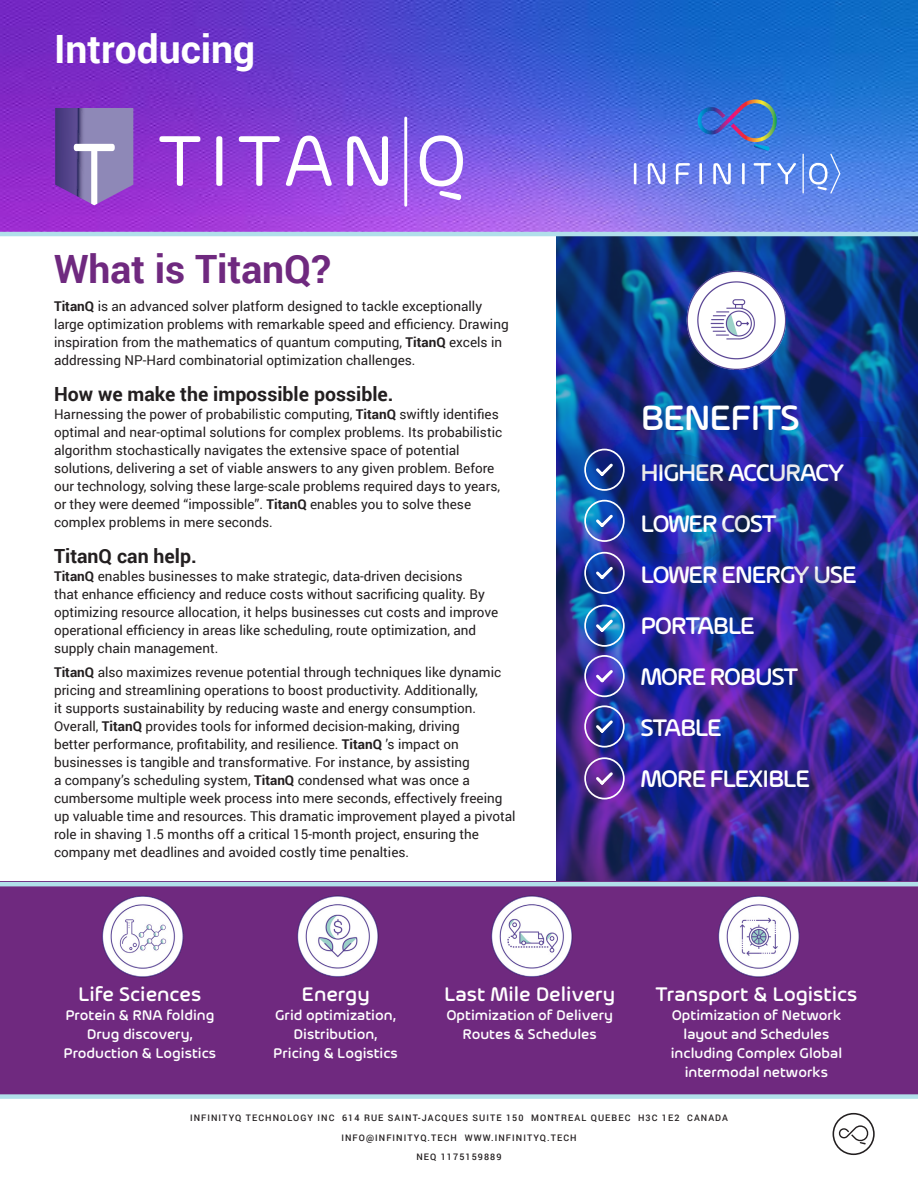
<style>
.page{position:relative;width:918px;height:1188px;background:#fff}
.page>*{position:absolute;margin:0;border:0;box-sizing:border-box;transform-origin:0 0}
.t1{font:700 39px "Roboto";color:#6f297f}
.t2{font:700 39px "Roboto";color:#fff}
.t3{font:500 37.5px "Arlon";letter-spacing:-.04em;color:#fff}
.t4{font:500 25.5px/51px "Arlon";letter-spacing:-.06em;color:#fff}
.t5{font:500 21px "Arlon";color:#fff}
.t6{font:700 19.5px "Roboto";color:#231f20}
.t7{font:500 15px/19.2px "Arlon";color:#fff;text-align:center}
.t8{font:13.5px/18px "Roboto";color:#231f20}
.t9{font:500 9px "Roboto";letter-spacing:.12em;color:#231f20}
.s1{font-weight:700}
</style>
<div class="page">
<img style="left:556px;top:236px;width:362px;height:646px">
<div style="left:0;top:882px;width:918px;height:214px;background:#6f297f"></div>
<img style="left:0;top:0;width:918px;height:232px">
<svg style="left:838px;top:1125px;width:31px;height:20px"></svg>
<div style="left:833px;top:1113px;width:42px;height:42px;border:2px solid #231f20;border-radius:50%"></div>
<hr style="left:634px;top:163px;width:2px;height:21px;background:#fff">
<svg style="left:648px;top:163px;width:17px;height:21px"></svg>
<svg style="left:676px;top:163px;width:14px;height:21px"></svg>
<hr style="left:699px;top:163px;width:3px;height:21px;background:#fff">
<svg style="left:713px;top:163px;width:18px;height:21px"></svg>
<hr style="left:742px;top:163px;width:3px;height:21px;background:#fff">
<svg style="left:754px;top:163px;width:17px;height:21px"></svg>
<svg style="left:777px;top:163px;width:19px;height:21px"></svg>
<hr style="left:803px;top:154px;width:1px;height:40px;background:#fff">
<svg style="left:809px;top:154px;width:31px;height:40px"></svg>
<svg style="left:696px;top:99px;width:83px;height:52px;background:#4572c9"></svg>
<svg style="left:159px;top:136px;width:41px;height:50px"></svg>
<div style="left:216px;top:136px;width:6px;height:50px;background:#fff;border-radius:3px"></div>
<svg style="left:239px;top:136px;width:41px;height:50px"></svg>
<svg style="left:286px;top:136px;width:46px;height:50px"></svg>
<svg style="left:347px;top:136px;width:41px;height:50px"></svg>
<svg style="left:420px;top:135px;width:43px;height:65px"></svg>
<hr style="left:404px;top:117px;width:3px;height:90px;background:#fff">
<svg style="left:55px;top:108px;width:78px;height:97px;background:#8674b0"></svg>
<svg style="left:856px;top:612px;width:62px;height:28px;background:#33238c"></svg>
<img style="left:615px;top:421px;width:303px;height:182px">
<img style="left:94px;top:886px;width:93px;height:92px">
<img style="left:289px;top:886px;width:93px;height:92px">
<img style="left:483px;top:886px;width:93px;height:92px">
<img style="left:710px;top:886px;width:93px;height:92px">
<img style="left:681px;top:268px;width:105px;height:108px">
<svg style="left:584px;top:449px;width:41px;height:42px;background:#32509a"></svg>
<svg style="left:584px;top:500px;width:41px;height:42px;background:#3f70c1"></svg>
<svg style="left:584px;top:552px;width:41px;height:42px;background:#3d52a7"></svg>
<svg style="left:584px;top:605px;width:41px;height:42px;background:#3c76be"></svg>
<svg style="left:584px;top:655px;width:41px;height:42px;background:#6951c2"></svg>
<svg style="left:584px;top:705px;width:41px;height:43px;background:#4b4ea6"></svg>
<svg style="left:584px;top:757px;width:41px;height:43px;background:#6f48a1"></svg>
<hr style="left:0;top:232px;width:918px;height:4px;background:#b1dfea">
<hr style="left:0;top:882px;width:918px;height:4px;background:#b1dfea">
<div style="left:0;top:1094px;width:918px;height:5px;background:#b1dfea"></div>
<p class="t2" style="left:54px;top:21px;width:203px">Introducing</p>
<p class="t1" style="left:54px;top:242px;width:279px">What is TitanQ?</p>
<p class="t8" style="left:54px;top:297px;width:456px"><span class="s1">TitanQ</span> is an advanced solver platform designed to tackle exceptionally large optimization problems with remarkable speed and efficiency. Drawing inspiration from the mathematics of quantum computing, <span class="s1">TitanQ</span> excels in addressing NP-Hard combinatorial optimization challenges.</p>
<p class="t6" style="left:54px;top:381px;width:341px">How we make the impossible possible.</p>
<p class="t8" style="left:54px;top:405px;width:450px">Harnessing the power of probabilistic computing, <span class="s1">TitanQ</span> swiftly identifies optimal and near-optimal solutions for complex problems. Its probabilistic algorithm stochastically navigates the extensive space of potential solutions, delivering a set of viable answers to any given problem. Before our technology, solving these large-scale problems required days to years, or they were deemed “impossible”. <span class="s1">TitanQ</span> enables you to solve these complex problems in mere seconds.</p>
<p class="t6" style="left:54px;top:543px;width:144px">TitanQ can help.</p>
<p class="t8" style="left:54px;top:567px;width:446px"><span class="s1">TitanQ</span> enables businesses to make strategic, data-driven decisions<br>that enhance efficiency and reduce costs without sacrificing quality. By optimizing resource allocation, it helps businesses cut costs and improve operational efficiency in areas like scheduling, route optimization, and supply chain management.</p>
<p class="t8" style="left:54px;top:663px;width:463px"><span class="s1">TitanQ</span> also maximizes revenue potential through techniques like dynamic pricing and streamlining operations to boost productivity. Additionally,<br>it supports sustainability by reducing waste and energy consumption.<br>Overall, <span class="s1">TitanQ</span> provides tools for informed decision-making, driving<br>better performance, profitability, and resilience. <span class="s1">TitanQ</span> ’s impact on businesses is tangible and transformative. For instance, by assisting<br>a company’s scheduling system, <span class="s1">TitanQ</span> condensed what was once a cumbersome multiple week process into mere seconds, effectively freeing up valuable time and resources. This dramatic improvement played a pivotal role in shaving 1.5 months off a critical 15-month project, ensuring the company met deadlines and avoided costly time penalties.</p>
<p class="t3" style="left:640px;top:391px;width:161px">BENEFITS</p>
<p class="t4" style="left:640px;top:445px;width:206px">HIGHER ACCURACY</p>
<p class="t4" style="left:640px;top:496px;width:138px">LOWER COST</p>
<p class="t4" style="left:640px;top:547px;width:218px">LOWER ENERGY USE</p>
<p class="t4" style="left:640px;top:598px;width:116px">PORTABLE</p>
<p class="t4" style="left:640px;top:649px;width:159px">MORE ROBUST<br>STABLE</p>
<p class="t4" style="left:640px;top:751px;width:171px">MORE FLEXIBLE</p>
<p class="t5" style="left:78px;top:979px;width:125px">Life Sciences</p>
<p class="t7" style="left:65px;top:1004px;width:150px">Protein &amp; RNA folding</p>
<p class="t7" style="left:87px;top:1023px;width:108px">Drug discovery,</p>
<p class="t7" style="left:63px;top:1043px;width:154px">Production &amp; Logistics</p>
<p class="t5" style="left:656px;top:979px;width:203px">Transport &amp; Logistics</p>
<p class="t7" style="left:672px;top:1004px;width:171px">Optimization of Network</p>
<p class="t7" style="left:684px;top:1023px;width:147px">layout and Schedules</p>
<p class="t7" style="left:671px;top:1043px;width:173px">including Complex Global</p>
<p class="t7" style="left:685px;top:1062px;width:145px">intermodal networks</p>
<p class="t9" style="left:190px;top:1111px;width:539px">INFINITYQ TECHNOLOGY INC 614 RUE SAINT-JACQUES SUITE 150 MONTREAL QUEBEC H3C 1E2 CANADA</p>
<p class="t9" style="left:341px;top:1131px;width:237px">INFO@INFINITYQ.TECH WWW.INFINITYQ.TECH</p>
<p class="t9" style="left:416px;top:1151px;width:87px">NEQ 1175159889</p>
<p class="t5" style="left:444px;top:979px;width:172px">Last Mile Delivery</p>
<p class="t7" style="left:446px;top:1004px;width:168px">Optimization of Delivery<br>Routes &amp; Schedules</p>
<p class="t5" style="left:302px;top:979px;width:70px">Energy</p>
<p class="t7" style="left:273px;top:1004px;width:126px">Grid optimization,<br>Distribution,<br>Pricing &amp; Logistics</p>
</div>
